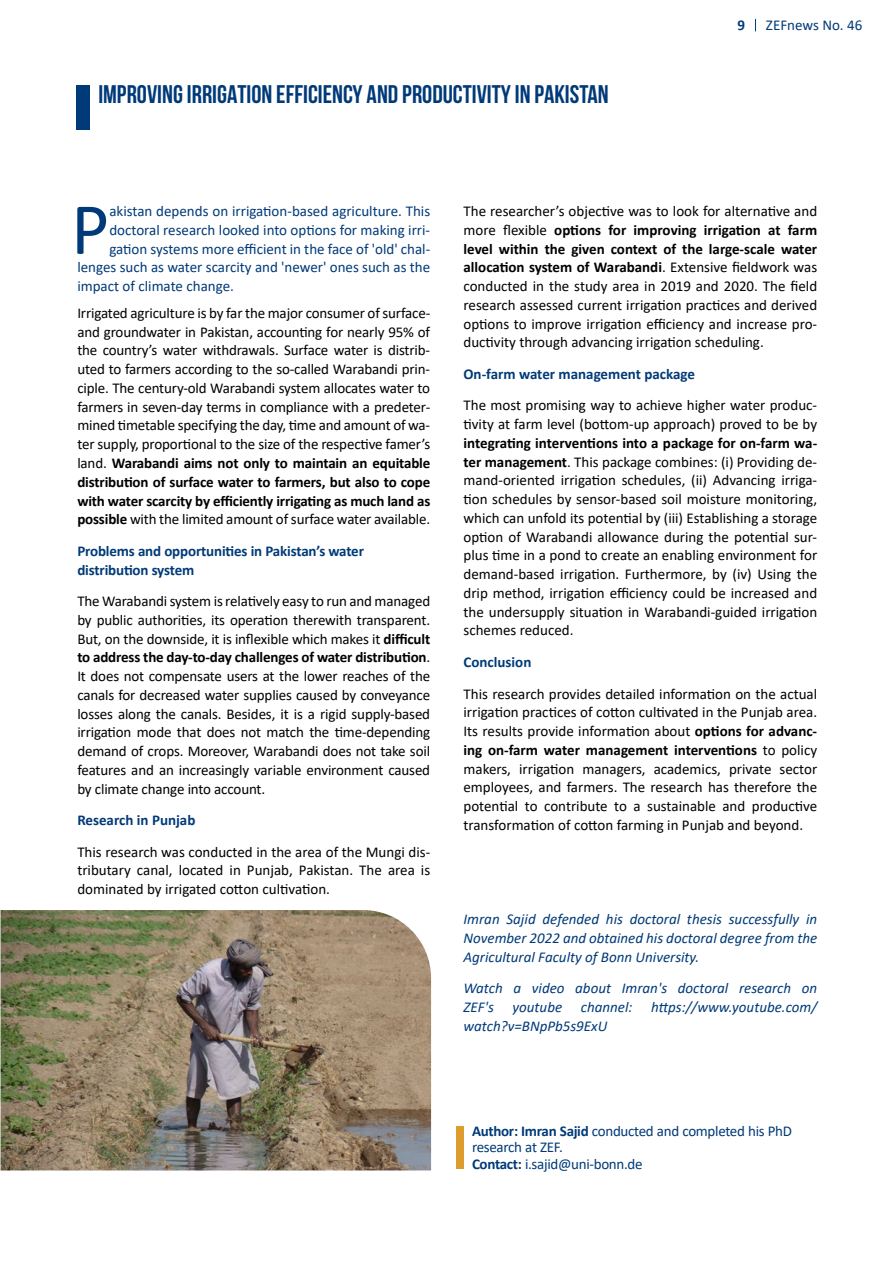
<style>
.page{position:relative;width:893px;height:1263px;background:#fff}
.page>*{position:absolute;margin:0;border:0;box-sizing:border-box;transform-origin:0 0}
.t1{font:74.1px "Calibri";color:#003a78}
.t2{font:700 25.5px "Bebas Neue";color:#003a78}
.t3{font:15px/18.8px "Calibri";color:#000;text-align:justify}
.t4{font:italic 15px/18.8px "Calibri";color:#003a78;text-align:justify}
.t5{font:15px "Calibri";color:#003a78}
.t6{font:700 15px/18.8px "Calibri";letter-spacing:-.01em;color:#003a78}
.t7{font:15px/16.5px "Calibri";letter-spacing:-.02em;color:#003a78}
.s1{font-weight:700}
</style>
<div class="page">
<svg style="left:755px;top:19px;width:1px;height:12px"></svg>
<img style="left:1px;top:910px;width:430px;height:260px">
<div style="left:77px;top:85px;width:13px;height:44px;background:#003a78"></div>
<div style="left:456px;top:1126px;width:7px;height:43px;background:#dc9c2e"></div>
<h2 class="t2" style="left:98px;top:80px;width:512px">IMPROVING IRRIGATION EFFICIENCY AND PRODUCTIVITY IN PAKISTAN</h2>
<p class="t6" style="left:737px;top:16px;width:9px">9</p>
<p class="t5" style="left:766px;top:15px;width:98px">ZEFnews No. 46</p>
<h1 class="t1" style="left:71px;top:178px;width:40px">P</h1>
<p class="t5" style="left:109px;top:201px;width:322px">akistan depends on irrigation-based agriculture. This</p>
<p class="t5" style="left:109px;top:220px;width:322px">doctoral research looked into options for making irri-</p>
<p class="t5" style="left:109px;top:238px;width:322px">gation systems more efficient in the face of 'old' chal-</p>
<p class="t5" style="left:77px;top:257px;width:354px">lenges such as water scarcity and 'newer' ones such as the</p>
<p class="t5" style="left:77px;top:276px;width:158px">impact of climate change.</p>
<p class="t3" style="left:77px;top:303px;width:355px">Irrigated agriculture is by far the major consumer of surface&shy;and groundwater in Pakistan, accounting for nearly 95% of the country’s water withdrawals. Surface water is distrib&shy;uted to farmers according to the so-called Warabandi prin&shy;ciple. The century-old Warabandi system allocates water to farmers in seven-day terms in compliance with a predeter&shy;mined timetable specifying the day, time and amount of wa&shy;ter supply, proportional to the size of the respective famer’s land. <span class="s1">Warabandi aims not only to maintain an equitable distribution of surface water to farmers, but also to cope with water scarcity by efficiently irrigating as much land as possible</span> with the limited amount of surface water available.</p>
<p class="t6" style="left:77px;top:541px;width:288px">Problems and opportunities in Pakistan’s water distribution system</p>
<p class="t3" style="left:77px;top:591px;width:354px">The Warabandi system is relatively easy to run and managed by public authorities, its operation therewith transparent.<br>But, on the downside, it is inflexible which makes it <span class="s1">difficult to address the day-to-day challenges of water distribution</span>.<br>It does not compensate users at the lower reaches of the canals for decreased water supplies caused by conveyance losses along the canals. Besides, it is a rigid supply-based irrigation mode that does not match the time-depending demand of crops. Moreover, Warabandi does not take soil features and an increasingly variable environment caused by climate change into account.</p>
<p class="t6" style="left:77px;top:810px;width:120px">Research in Punjab</p>
<p class="t3" style="left:77px;top:842px;width:354px">This research was conducted in the area of the Mungi dis&shy;tributary canal, located in Punjab, Pakistan. The area is dominated by irrigated cotton cultivation.</p>
<p class="t3" style="left:463px;top:201px;width:355px">The researcher’s objective was to look for alternative and more flexible <span class="s1">options for improving irrigation at farm level within the given context of the large-scale water allocation system of Warabandi</span>. Extensive fieldwork was conducted in the study area in 2019 and 2020. The field research assessed current irrigation practices and derived options to improve irrigation efficiency and increase pro&shy;ductivity through advancing irrigation scheduling.</p>
<p class="t6" style="left:463px;top:364px;width:233px">On-farm water management package</p>
<p class="t3" style="left:463px;top:396px;width:355px">The most promising way to achieve higher water produc&shy;tivity at farm level (bottom-up approach) proved to be by</p>
<p class="t3" style="left:463px;top:433px;width:355px"><span class="s1">integrating interventions into a package for on-farm wa&shy;ter management</span>. This package combines: (i) Providing de&shy;mand-oriented irrigation schedules, (ii) Advancing irriga&shy;tion schedules by sensor-based soil moisture monitoring, which can unfold its potential by (iii) Establishing a storage option of Warabandi allowance during the potential sur&shy;plus time in a pond to create an enabling environment for demand-based irrigation. Furthermore, by (iv) Using the drip method, irrigation efficiency could be increased and the undersupply situation in Warabandi-guided irrigation schemes reduced.</p>
<p class="t6" style="left:463px;top:652px;width:69px">Conclusion</p>
<p class="t3" style="left:463px;top:684px;width:355px">This research provides detailed information on the actual irrigation practices of cotton cultivated in the Punjab area.<br>Its results provide information about <span class="s1">options for advanc&shy;ing on-farm water management interventions</span> to policy makers, irrigation managers, academics, private sector employees, and farmers. The research has therefore the potential to contribute to a sustainable and productive transformation of cotton farming in Punjab and beyond.</p>
<p class="t4" style="left:463px;top:909px;width:355px">Imran Sajid defended his doctoral thesis successfully in November 2022 and obtained his doctoral degree from the Agricultural Faculty of Bonn University.</p>
<p class="t4" style="left:463px;top:978px;width:355px">Watch a video about Imran's doctoral research on ZEF's youtube channel: https://www.youtube.com/ watch?v=BNpPb5s9ExU</p>
<p class="t7" style="left:472px;top:1122px;width:322px"><span class="s1">Author: Imran Sajid</span> conducted and completed his PhD research at ZEF.<br><span class="s1">Contact:</span> i.sajid@uni-bonn.de</p>
</div>
